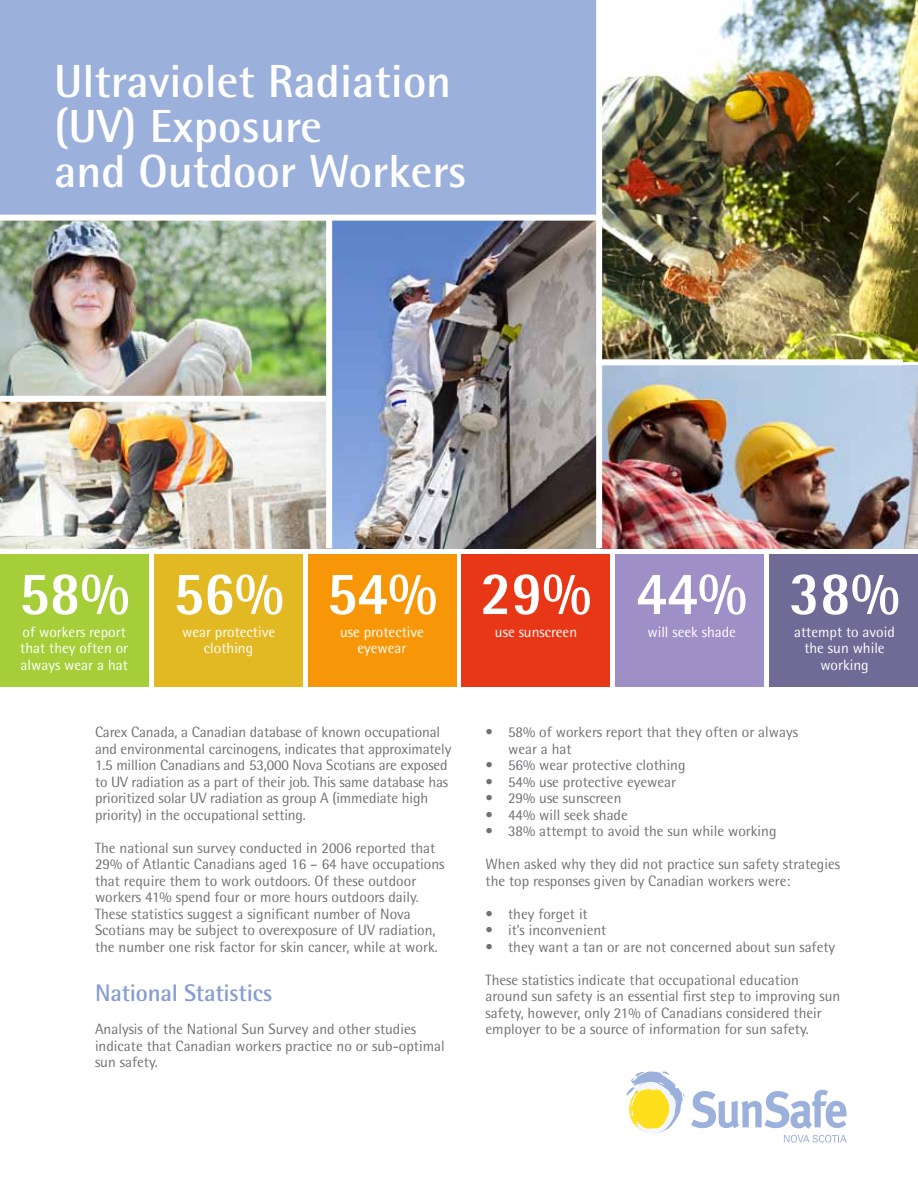
<style>
.page{position:relative;width:918px;height:1188px;background:#fff}
.page>*{position:absolute;margin:0;border:0;box-sizing:border-box;transform-origin:0 0}
.t1{font:800 61.5px "Rotis Semi Sans";color:#fff;scale:.9 1}
.t2{font:700 46.5px/45px "Rotis Semi Sans";color:#fff}
.t3{font:700 24px "Rotis Semi Sans";letter-spacing:-.01em;color:#869dd0}
.t4{font:15px/16.5px "Rotis Semi Sans";color:#717073}
.t5{font:15px/16.5px "Rotis Semi Sans";color:#fff;text-align:center}
</style>
<div class="page">
<div style="left:0;top:0;width:596px;height:215px;background:#9bb0db"></div>
<img style="left:0;top:221px;width:596px;height:327px">
<img style="left:602px;top:0;width:316px;height:361px">
<img style="left:602px;top:365px;width:316px;height:183px">
<div style="left:0;top:215px;width:603px;height:6px;background:#fff"></div>
<div style="left:0;top:396px;width:330px;height:6px;background:#fff"></div>
<div style="left:596px;top:359px;width:307px;height:6px;background:#fff"></div>
<div style="left:326px;top:218px;width:6px;height:330px;background:#fff"></div>
<div style="left:0;top:555px;width:148px;height:132px;background:#a6ce39"></div>
<div style="left:154px;top:555px;width:148px;height:132px;background:#e3b923"></div>
<div style="left:308px;top:555px;width:148px;height:132px;background:#f79707"></div>
<div style="left:462px;top:555px;width:148px;height:132px;background:#e73717"></div>
<div style="left:616px;top:555px;width:148px;height:132px;background:#9f8fc7"></div>
<div style="left:770px;top:555px;width:148px;height:132px;background:#706a96"></div>
<svg style="left:784px;top:1135px;width:63px;height:8px"></svg>
<svg style="left:691px;top:1090px;width:156px;height:39px"></svg>
<svg style="left:626px;top:1071px;width:59px;height:63px"></svg>
<h2 class="t2" style="left:54px;top:58px;width:414px">Ultraviolet Radiation (UV) Exposure<br>and Outdoor Workers</h2>
<h1 class="t1" style="left:19px;top:554px;width:125px">58%</h1>
<p class="t5" style="left:20px;top:623px;width:109px;text-align:left">of workers report that they often or always wear a hat</p>
<h1 class="t1" style="left:173px;top:554px;width:125px">56%</h1>
<p class="t5" style="left:182px;top:623px;width:95px">wear protective clothing</p>
<h1 class="t1" style="left:327px;top:554px;width:125px">54%</h1>
<p class="t5" style="left:340px;top:623px;width:85px">use protective eyewear</p>
<p class="t4" style="left:95px;top:724px;width:358px">Carex Canada, a Canadian database of known occupational and environmental carcinogens, indicates that approximately 1.5 million Canadians and 53,000 Nova Scotians are exposed to UV radiation as a part of their job. This same database has prioritized solar UV radiation as group A (immediate high priority) in the occupational setting.</p>
<p class="t4" style="left:95px;top:839px;width:351px">The national sun survey conducted in 2006 reported that 29% of Atlantic Canadians aged 16 – 64 have occupations that require them to work outdoors. Of these outdoor workers 41% spend four or more hours outdoors daily.<br>These statistics suggest a significant number of Nova Scotians may be subject to overexposure of UV radiation, the number one risk factor for skin cancer, while at work.</p>
<h3 class="t3" style="left:95px;top:978px;width:179px">National Statistics</h3>
<p class="t4" style="left:95px;top:1021px;width:351px">Analysis of the National Sun Survey and other studies indicate that Canadian workers practice no or sub-optimal sun safety.</p>
<h1 class="t1" style="left:481px;top:554px;width:125px">29%</h1>
<p class="t5" style="left:495px;top:623px;width:84px">use sunscreen</p>
<h1 class="t1" style="left:636px;top:554px;width:125px">44%</h1>
<p class="t5" style="left:647px;top:623px;width:90px">will seek shade</p>
<h1 class="t1" style="left:789px;top:554px;width:125px">38%</h1>
<p class="t5" style="left:794px;top:623px;width:102px">attempt to avoid the sun while working</p>
<p class="t4" style="left:508px;top:724px;width:291px;text-indent:-22px">• 58% of workers report that they often or always wear a hat</p>
<p class="t4" style="left:486px;top:757px;width:202px">• 56% wear protective clothing</p>
<p class="t4" style="left:486px;top:773px;width:192px">• 54% use protective eyewear</p>
<p class="t4" style="left:486px;top:790px;width:137px">• 29% use sunscreen</p>
<p class="t4" style="left:486px;top:806px;width:144px">• 44% will seek shade</p>
<p class="t4" style="left:486px;top:823px;width:292px">• 38% attempt to avoid the sun while working</p>
<p class="t4" style="left:486px;top:856px;width:356px">When asked why they did not practice sun safety strategies the top responses given by Canadian workers were:</p>
<p class="t4" style="left:486px;top:905px;width:104px">• they forget it</p>
<p class="t4" style="left:486px;top:922px;width:122px">• it’s inconvenient</p>
<p class="t4" style="left:486px;top:938px;width:351px">• they want a tan or are not concerned about sun safety</p>
<p class="t4" style="left:486px;top:971px;width:356px">These statistics indicate that occupational education around sun safety is an essential first step to improving sun safety, however, only 21% of Canadians considered their employer to be a source of information for sun safety.</p>
</div>
